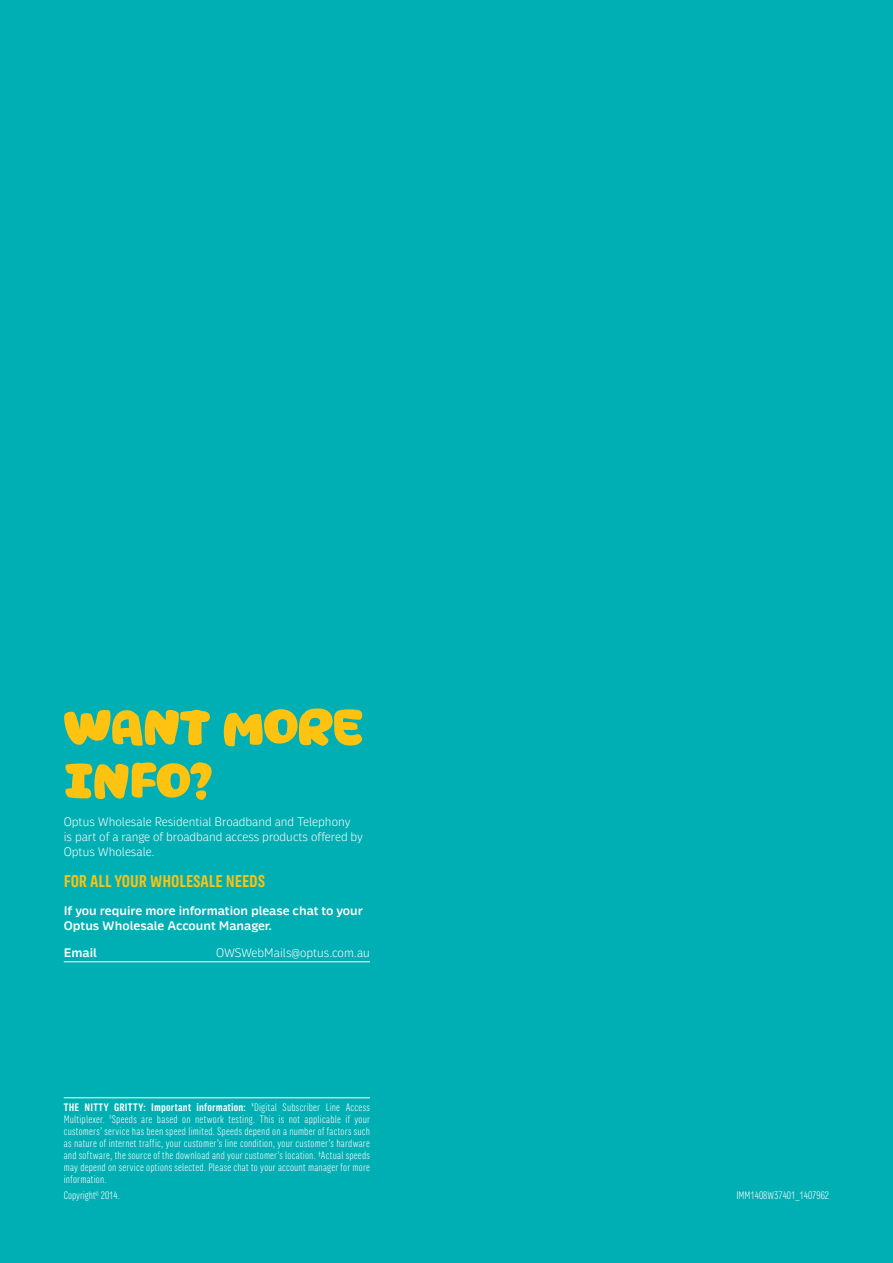
<style>
.page{position:relative;width:893px;height:1263px;background:#00afb3}
.page>*{position:absolute;margin:0;border:0;box-sizing:border-box;transform-origin:0 0}
.t1{font:700 54px/54px "Optus Voice";letter-spacing:-.02em;color:#fec210}
.t2{font:700 16.5px "Optus Sans Condensed";color:#fec210}
.t3{font:300 12px/15px "Optus Sans";color:#fff}
.t4{font:700 12px/15px "Optus Sans";color:#fff}
.T_s___C_s_Header{font:300 10.5px/12px "Optus Sans Condensed";letter-spacing:.015em;color:#fff;text-align:justify}
.s1{font-weight:700}
</style>
<div class="page">
<hr style="left:64px;top:1097px;width:306px;height:1px;background:#fff">
<hr style="left:64px;top:961px;width:306px;height:1px;background:#fff">
<p class="t1" style="left:64px;top:700px;width:301px">WANT MORE<br>INFO?</p>
<p class="t3" style="left:64px;top:814px;width:301px">Optus Wholesale Residential Broadband and Telephony<br>is part of a range of broadband access products offered by<br>Optus Wholesale.</p>
<p class="t2" style="left:64px;top:871px;width:203px">FOR ALL YOUR WHOLESALE NEEDS</p>
<p class="t4" style="left:64px;top:902px;width:301px">If you require more information please chat to your<br>Optus Wholesale Account Manager.</p>
<p class="t4" style="left:64px;top:945px;width:35px">Email</p>
<p class="t3" style="left:216px;top:945px;width:155px">OWSWebMails@optus.com.au</p>
<p class="T_s___C_s_Header" style="left:64px;top:1101px;width:308px"><span class="s1">THE NITTY GRITTY: Important information:</span> <sup>¥</sup>Digital Subscriber Line Access Multiplexer. <sup>◊</sup>Speeds are based on network testing. This is not applicable if your customers’ service has been speed limited. Speeds depend on a number of factors such as nature of internet traffic, your customer’s line condition, your customer’s hardware and software, the source of the download and your customer’s location. †Actual speeds may depend on service options selected. Please chat to your account manager for more information.</p>
<p class="T_s___C_s_Header" style="left:64px;top:1189px;width:58px">Copyright<sup>©</sup> 2014.</p>
<p class="T_s___C_s_Header" style="left:736px;top:1189px;width:94px">IMM1408W37401_1407962</p>
</div>
